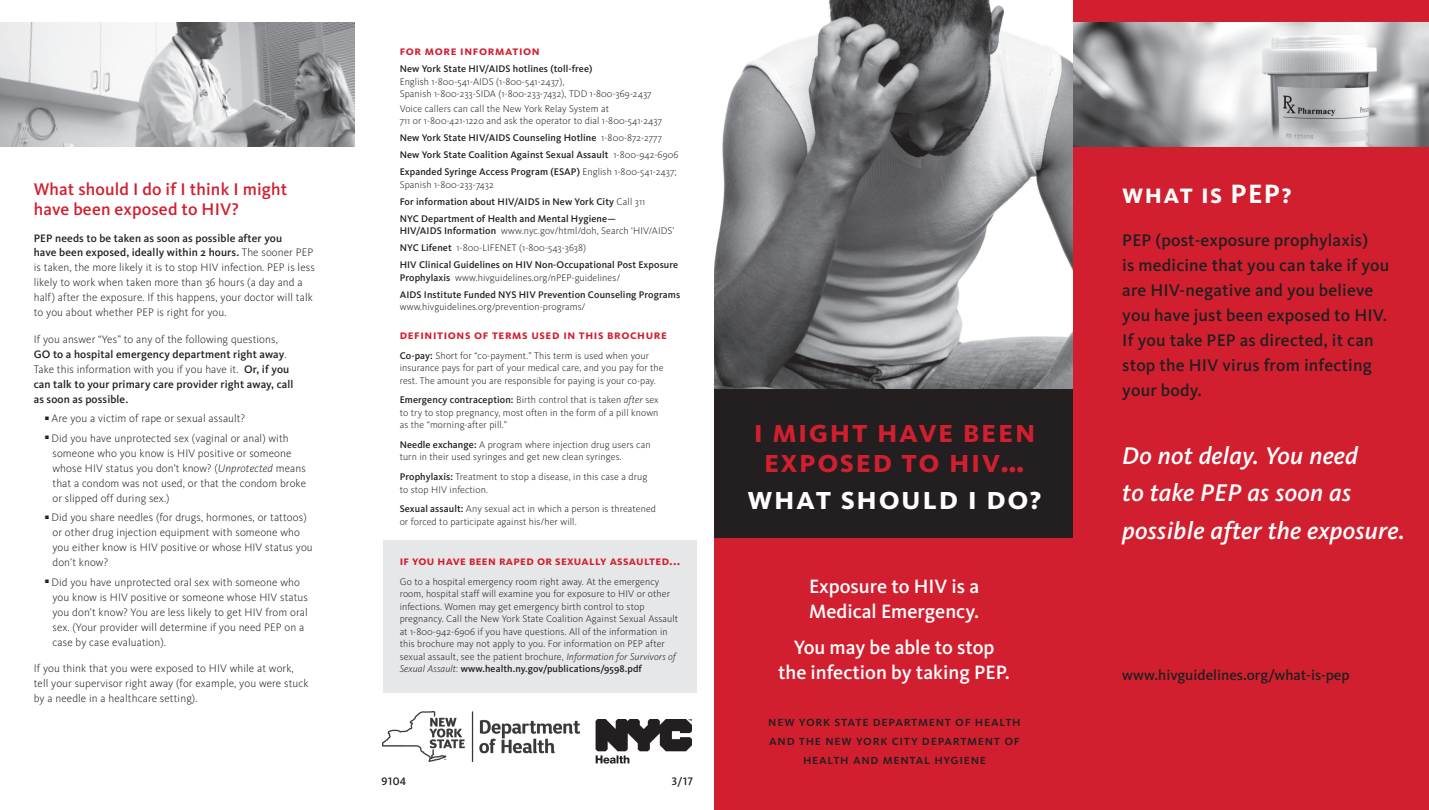
<style>
.page{position:relative;width:1429px;height:810px;background:#fff}
.page>*{position:absolute;margin:0;border:0;box-sizing:border-box;transform-origin:0 0}
.t1{font:32.5px/30px "Kievit Bold SC";letter-spacing:.05em;color:#d21f2f;text-align:center}
.t2{font:32.5px "Kievit Bold SC";letter-spacing:.05em;color:#fff}
.t3{font:27.5px "Kievit Bold SC";letter-spacing:.05em;color:#fff}
.t4{font:italic 500 25px/37.5px "Kievit";letter-spacing:.01em;color:#fff}
.t5{font:500 20px/25px "Kievit";color:#fff}
.t6{font:500 17.5px/25px "Kievit";letter-spacing:.01em;color:#231f20}
.t7{font:500 17.5px/20px "Kievit";letter-spacing:.01em;color:#d21f2f}
.t8{font:500 15px "Kievit";color:#231f20}
.t9{font:13.75px/19px "Kievit Medium SC";letter-spacing:.05em;color:#231f20;text-align:center}
.t10{font:12.5px "Kievit Bold SC";letter-spacing:.045em;color:#d21f2f}
.t11{font:12.5px "Kievit Bold SC";letter-spacing:.025em;color:#d21f2f}
.t12{font:300 11.25px/15px "Kievit";letter-spacing:.01em;color:#231f20}
.t13{font:500 11.25px/15px "Kievit";letter-spacing:.01em;color:#231f20}
.t14{font:11.25px "Kievit Medium SC";letter-spacing:.05em;color:#231f20}
.t15{font:300 10px/12.5px "Kievit";letter-spacing:.01em;color:#231f20}
.t16{font:500 10px/17px "Kievit";letter-spacing:.01em;color:#231f20}
.s1{font-weight:500}
.s2{font-weight:300}
.s3{font-style:italic}
</style>
<div class="page">
<div style="left:383px;top:541px;width:313px;height:152px;background:#e6e7e9"></div>
<img style="left:714px;top:0;width:359px;height:389px">
<div style="left:714px;top:538px;width:361px;height:272px;background:#d21f2f"></div>
<div style="left:714px;top:389px;width:367px;height:149px;background:#231f20"></div>
<img style="left:0;top:22px;width:354px;height:124px">
<div style="left:1073px;top:0;width:356px;height:810px;background:#d21f2f"></div>
<img style="left:1073px;top:22px;width:356px;height:124px">
<img style="left:595px;top:719px;width:96px;height:45px">
<img style="left:383px;top:712px;width:197px;height:50px">
<h3 class="t7" style="left:34px;top:179px;width:255px">What should I do if I think I might have been exposed to HIV?</h3>
<p class="t12" style="left:34px;top:230px;width:282px"><span class="s1">PEP needs to be taken as soon as possible after you<br>have been exposed, ideally within 2 hours.</span> The sooner PEP is taken, the more likely it is to stop HIV infection. PEP is less likely to work when taken more than 36 hours (a day and a half) after the exposure. If this happens, your doctor will talk to you about whether PEP is right for you.</p>
<p class="t13" style="left:34px;top:332px;width:261px"><span class="s2">If you answer “Yes” to any of the following questions, </span>GO to a hospital emergency department right away<span class="s2">.<br>Take this information with you if you have it.</span> Or, if you can talk to your primary care provider right away, call as soon as possible.</p>
<p class="t12" style="left:45px;top:411px;width:202px">■ Are you a victim of rape or sexual assault?</p>
<p class="t12" style="left:53px;top:430px;width:255px;text-indent:-8px">■ Did you have unprotected sex (vaginal or anal) with someone who you know is HIV positive or someone whose HIV status you don’t know? (<span class="s3">Unprotected</span> means that a condom was not used, or that the condom broke or slipped off during sex.)</p>
<p class="t12" style="left:53px;top:510px;width:262px;text-indent:-8px">■ Did you share needles (for drugs, hormones, or tattoos) or other drug injection equipment with someone who you either know is HIV positive or whose HIV status you don’t know?</p>
<p class="t12" style="left:53px;top:574px;width:257px;text-indent:-8px">■ Did you have unprotected oral sex with someone who you know is HIV positive or someone whose HIV status you don’t know? You are less likely to get HIV from oral sex. (Your provider will determine if you need PEP on a case by case evaluation).</p>
<p class="t12" style="left:34px;top:661px;width:276px">If you think that you were exposed to HIV while at work, tell your supervisor right away (for example, you were stuck by a needle in a healthcare setting).</p>
<p class="t10" style="left:400px;top:44px;width:142px">for more information</p>
<p class="t16" style="left:400px;top:60px;width:194px">New York State HIV/AIDS hotlines (toll-free)</p>
<p class="t15" style="left:400px;top:75px;width:253px">English 1-800-541-AIDS (1-800-541-2437),<br>Spanish 1-800-233-SIDA (1-800-233-7432), TDD 1-800-369-2437</p>
<p class="t15" style="left:400px;top:102px;width:264px">Voice callers can call the New York Relay System at<br>711 or 1-800-421-1220 and ask the operator to dial 1-800-541-2437</p>
<p class="t16" style="left:400px;top:129px;width:280px">New York State HIV/AIDS Counseling Hotline <span class="s2">1-800-872-2777<br></span>New York State Coalition Against Sexual Assault <span class="s2">1-800-942-6906<br></span>Expanded Syringe Access Program (ESAP) <span class="s2">English 1-800-541-2437;</span></p>
<p class="t16" style="left:400px;top:176px;width:247px"><span class="s2">Spanish 1-800-233-7432<br></span>For information about HIV/AIDS in New York City <span class="s2">Call 311<br></span>NYC Department of Health and Mental Hygiene—</p>
<p class="t16" style="left:400px;top:222px;width:280px">HIV/AIDS Information <span class="s2">www.nyc.gov/html/doh, Search ‘HIV/AIDS’<br></span>NYC Lifenet <span class="s2">1-800-LIFENET (1-800-543-3638)<br></span>HIV Clinical Guidelines on HIV Non-Occupational Post Exposure</p>
<p class="t16" style="left:400px;top:269px;width:282px">Prophylaxis <span class="s2">www.hivguidelines.org/nPEP-guidelines/<br></span>AIDS Institute Funded NYS HIV Prevention Counseling Programs</p>
<p class="t15" style="left:400px;top:300px;width:187px">www.hivguidelines.org/prevention-programs/</p>
<p class="t10" style="left:400px;top:327px;width:269px">definitions of terms used in this brochure</p>
<p class="t15" style="left:400px;top:349px;width:265px"><span class="s1">Co-pay:</span> Short for “co-payment.” This term is used when your insurance pays for part of your medical care, and you pay for the rest. The amount you are responsible for paying is your co-pay.</p>
<p class="t15" style="left:400px;top:394px;width:260px;text-align:justify"><span class="s1">Emergency contraception:</span> Birth control that is taken <span class="s3">after</span> sex to try to stop pregnancy, most often in the form of a pill known as the “morning-after pill.”</p>
<p class="t15" style="left:400px;top:438px;width:252px"><span class="s1">Needle exchange:</span> A program where injection drug users can turn in their used syringes and get new clean syringes.</p>
<p class="t15" style="left:400px;top:470px;width:249px"><span class="s1">Prophylaxis:</span> Treatment to stop a disease, in this case a drug to stop HIV infection.</p>
<p class="t15" style="left:400px;top:503px;width:258px"><span class="s1">Sexual assault:</span> Any sexual act in which a person is threatened or forced to participate against his/her will.</p>
<p class="t11" style="left:400px;top:553px;width:282px">if you have been raped or sexually assaulted...</p>
<p class="t15" style="left:400px;top:575px;width:280px">Go to a hospital emergency room right away. At the emergency room, hospital staff will examine you for exposure to HIV or other infections. Women may get emergency birth control to stop pregnancy. Call the New York State Coalition Against Sexual Assault at 1-800-942-6906 if you have questions. All of the information in this brochure may not apply to you. For information on PEP after sexual assault, see the patient brochure, <span class="s3">Information for Survivors of Sexual Assault</span>: <span class="s1">www.health.ny.gov/publications/9598.pdf</span></p>
<h3 class="t5" style="left:809px;top:574px;width:172px">Exposure to HIV is a<br>Medical Emergency.</h3>
<h1 class="t1" style="left:754px;top:416px;width:283px">i might have been exposed to hiv…</h1>
<h1 class="t2" style="left:747px;top:479px;width:295px">what should i do?</h1>
<h3 class="t5" style="left:778px;top:635px;width:233px;text-align:center">You may be able to stop the infection by taking PEP.</h3>
<h3 class="t9" style="left:768px;top:712px;width:254px">new york state department of health and the new york city department of health and mental hygiene</h3>
<p class="t14" style="left:381px;top:774px;width:26px">9104</p>
<p class="t14" style="left:672px;top:774px;width:22px">3/17</p>
<h2 class="t3" style="left:1122px;top:177px;width:171px">what is PEP?</h2>
<h3 class="t6" style="left:1122px;top:228px;width:268px">PEP (post-exposure prophylaxis)<br>is medicine that you can take if you are HIV-negative and you believe you have just been exposed to HIV.<br>If you take PEP as directed, it can stop the HIV virus from infecting your body.</h3>
<h3 class="t4" style="left:1122px;top:437px;width:284px">Do not delay. You need<br>to take PEP as soon as possible after the exposure.</h3>
<h3 class="t8" style="left:1122px;top:667px;width:229px">www.hivguidelines.org/what-is-pep</h3>
</div>
